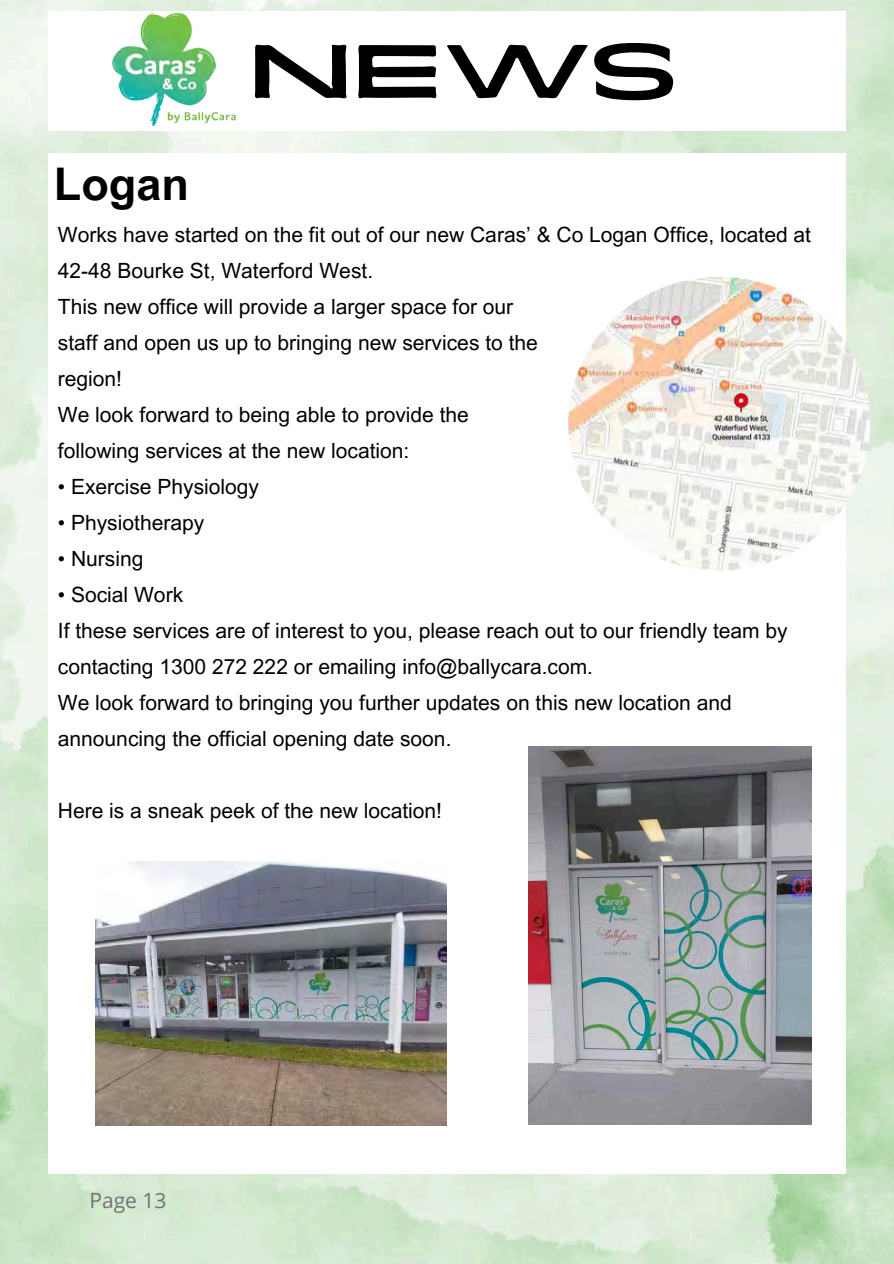
<style>
.page{position:relative;width:894px;height:1264px;background:#fff}
.page>*{position:absolute;margin:0;border:0;box-sizing:border-box;transform-origin:0 0}
.t1{font:75px "Ayr Lucidity Expand";color:#000}
.t2{font:700 45px "Arial MT Pro";color:#000}
.t3{font:21px/36px "Arial MT Pro";color:#000}
.t4{font:21px "Open Sans";color:#737373}
</style>
<div class="page">
<img style="left:95px;top:861px;width:351px;height:264px">
<img style="left:528px;top:746px;width:283px;height:378px">
<img style="left:89px;top:0;width:170px;height:153px">
<img style="left:568px;top:277px;width:302px;height:293px;border-radius:50%">
<p class="t2" style="left:54px;top:167px;width:136px">Logan</p>
<p class="t1" style="left:249px;top:23px;width:423px">NEWS</p>
<h2 class="t3" style="left:58px;top:219px;width:754px">Works have started on the fit out of our new Caras’ &amp; Co Logan Office, located at<br>42-48 Bourke St, Waterford West.</h2>
<p class="t3" style="left:58px;top:291px;width:456px">This new office will provide a larger space for our</p>
<p class="t3" style="left:58px;top:327px;width:481px">staff and open us up to bringing new services to the</p>
<p class="t3" style="left:58px;top:363px;width:66px">region!</p>
<p class="t3" style="left:58px;top:399px;width:412px">We look forward to being able to provide the</p>
<p class="t3" style="left:58px;top:435px;width:353px">following services at the new location:</p>
<p class="t3" style="left:58px;top:471px;width:203px">• Exercise Physiology</p>
<p class="t3" style="left:58px;top:507px;width:148px">• Physiotherapy</p>
<p class="t3" style="left:58px;top:543px;width:87px">• Nursing</p>
<p class="t3" style="left:58px;top:579px;width:127px">• Social Work</p>
<p class="t3" style="left:58px;top:615px;width:731px">If these services are of interest to you, please reach out to our friendly team by contacting 1300 272 222 or emailing info@ballycara.com.</p>
<p class="t3" style="left:58px;top:687px;width:675px">We look forward to bringing you further updates on this new location and announcing the official opening date soon.</p>
<p class="t3" style="left:58px;top:795px;width:385px">Here is a sneak peek of the new location!</p>
<p class="t4" style="left:89px;top:1185px;width:78px">Page 13</p>
</div>
